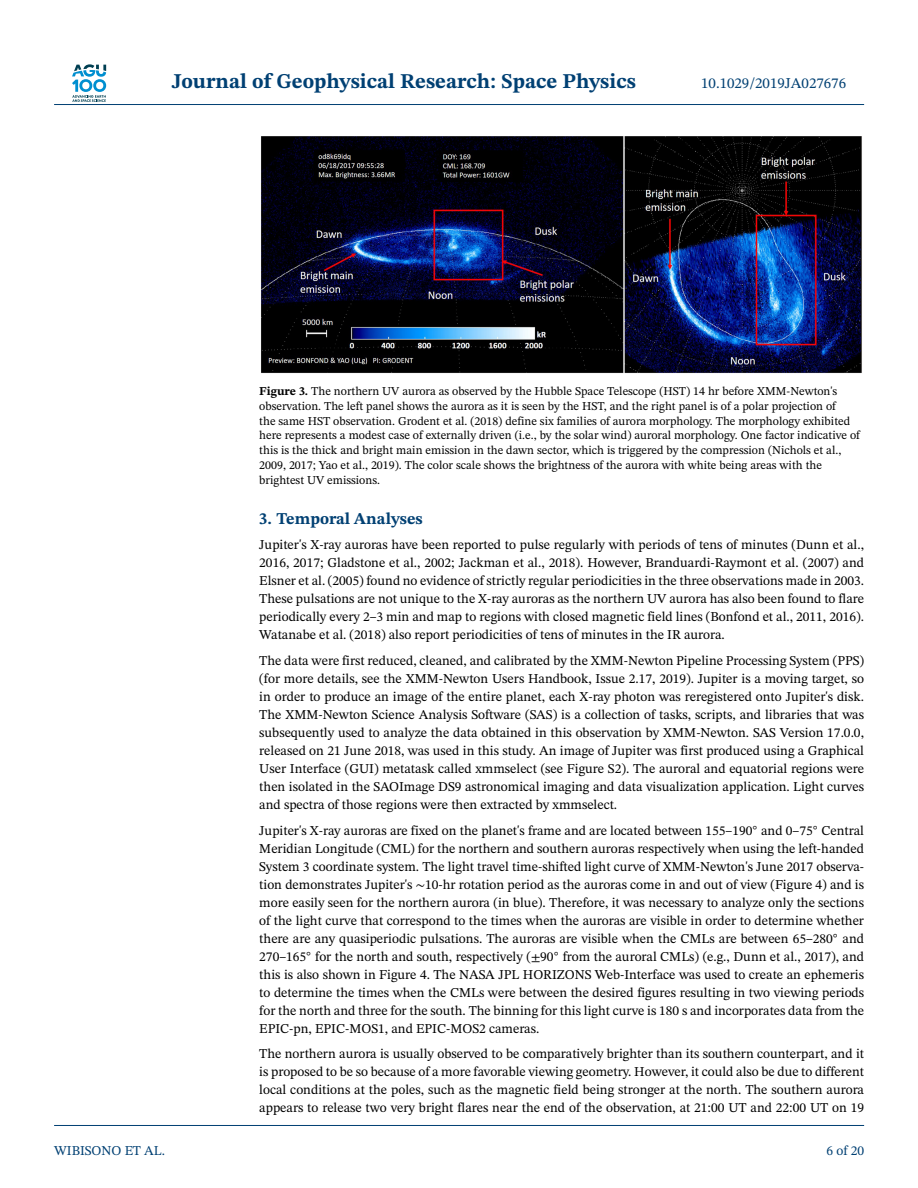
<style>
.page{position:relative;width:918px;height:1188px;background:#fff}
.page>*{position:absolute;margin:0;border:0;box-sizing:border-box;transform-origin:0 0}
.t1{font:700 21px "STIX Two Text";color:#004073}
.t2{font:700 16.5px "STIX Two Text";color:#004073}
.t3{font:15px "STIX Two Text";color:#004073}
.t4{font:13.5px/18px "STIX Two Text";color:#000;text-align:justify}
.t5{font:13.5px "STIX Two Text";color:#004073}
.t6{font:12px/15px "STIX Two Text";color:#000}
.s1{font-weight:700}
.s2{font-family:"STIX Math"}
</style>
<div class="page">
<svg style="left:72px;top:64px;width:34px;height:38px"></svg>
<hr style="left:54px;top:104px;width:810px;height:1px;background:#004073">
<img style="left:261px;top:136px;width:601px;height:237px">
<hr style="left:54px;top:1125px;width:810px;height:1px;background:#004073">
<h1 class="t1" style="left:172px;top:73px;width:466px">Journal of Geophysical Research: Space Physics</h1>
<p class="t3" style="left:701px;top:77px;width:147px">10.1029/2019JA027676</p>
<p class="t6" style="left:259px;top:384px;width:602px"><span class="s1">Figure 3.</span> The northern UV aurora as observed by the Hubble Space Telescope (HST) 14 hr before XMM-Newton's observation. The left panel shows the aurora as it is seen by the HST, and the right panel is of a polar projection of<br>the same HST observation. Grodent et al. (2018) define six families of aurora morphology. The morphology exhibited here represents a modest case of externally driven (i.e., by the solar wind) auroral morphology. One factor indicative of this is the thick and bright main emission in the dawn sector, which is triggered by the compression (Nichols et al., 2009, 2017; Yao et al., 2019). The color scale shows the brightness of the aurora with white being areas with the brightest UV emissions.</p>
<p class="t2" style="left:259px;top:512px;width:165px">3. Temporal Analyses</p>
<p class="t4" style="left:259px;top:537px;width:606px">Jupiter's X-ray auroras have been reported to pulse regularly with periods of tens of minutes (Dunn et al., 2016, 2017; Gladstone et al., 2002; Jackman et al., 2018). However, Branduardi-Raymont et al. (2007) and Elsner et al. (2005) found no evidence of strictly regular periodicities in the three observations made in 2003.<br>These pulsations are not unique to the X-ray auroras as the northern UV aurora has also been found to flare periodically every 2–3 min and map to regions with closed magnetic field lines (Bonfond et al., 2011, 2016).<br>Watanabe et al. (2018) also report periodicities of tens of minutes in the IR aurora.</p>
<p class="t4" style="left:259px;top:653px;width:606px">The data were first reduced, cleaned, and calibrated by the XMM-Newton Pipeline Processing System (PPS) (for more details, see the XMM-Newton Users Handbook, Issue 2.17, 2019). Jupiter is a moving target, so in order to produce an image of the entire planet, each X-ray photon was reregistered onto Jupiter's disk.<br>The XMM-Newton Science Analysis Software (SAS) is a collection of tasks, scripts, and libraries that was subsequently used to analyze the data obtained in this observation by XMM-Newton. SAS Version 17.0.0, released on 21 June 2018, was used in this study. An image of Jupiter was first produced using a Graphical User Interface (GUI) metatask called xmmselect (see Figure S2). The auroral and equatorial regions were then isolated in the SAOImage DS9 astronomical imaging and data visualization application. Light curves and spectra of those regions were then extracted by xmmselect.</p>
<p class="t4" style="left:259px;top:822px;width:606px">Jupiter's X-ray auroras are fixed on the planet's frame and are located between 155–190<sup>◦</sup> and 0–75<sup>◦</sup> Central Meridian Longitude (CML) for the northern and southern auroras respectively when using the left-handed System 3 coordinate system. The light travel time-shifted light curve of XMM-Newton's June 2017 observa&shy;tion demonstrates Jupiter's <span class="s2">∼</span>10-hr rotation period as the auroras come in and out of view (Figure 4) and is more easily seen for the northern aurora (in blue). Therefore, it was necessary to analyze only the sections of the light curve that correspond to the times when the auroras are visible in order to determine whether there are any quasiperiodic pulsations. The auroras are visible when the CMLs are between 65–280<sup>◦</sup> and 270–165<sup>◦</sup> for the north and south, respectively (<span class="s2">±</span>90<sup>◦</sup> from the auroral CMLs) (e.g., Dunn et al., 2017), and this is also shown in Figure 4. The NASA JPL HORIZONS Web-Interface was used to create an ephemeris to determine the times when the CMLs were between the desired figures resulting in two viewing periods for the north and three for the south. The binning for this light curve is 180 s and incorporates data from the EPIC-pn, EPIC-MOS1, and EPIC-MOS2 cameras.</p>
<p class="t4" style="left:259px;top:1046px;width:606px">The northern aurora is usually observed to be comparatively brighter than its southern counterpart, and it is proposed to be so because of a more favorable viewing geometry. However, it could also be due to different local conditions at the poles, such as the magnetic field being stronger at the north. The southern aurora appears to release two very bright flares near the end of the observation, at 21:00 UT and 22:00 UT on 19</p>
<p class="t5" style="left:54px;top:1145px;width:113px">WIBISONO ET AL.</p>
<p class="t5" style="left:827px;top:1145px;width:39px">6 of 20</p>
</div>
